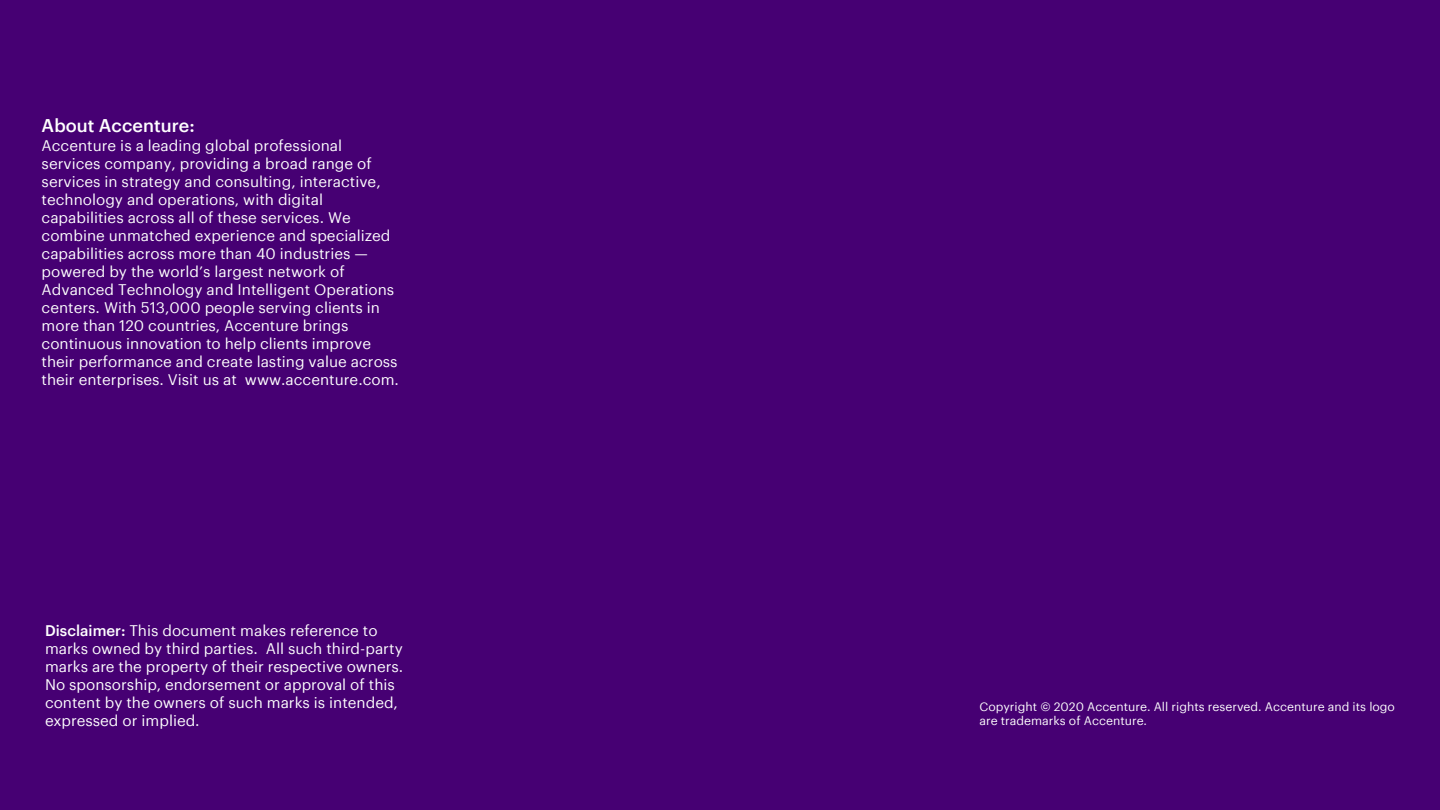
<style>
.page{position:relative;width:1440px;height:810px;background:#460073}
.page>*{position:absolute;margin:0;border:0;box-sizing:border-box;transform-origin:0 0}
.t1{font:500 18px "Graphik";color:#fff}
.t2{font:15px/18px "Graphik";color:#fff}
.t3{font:12px/14.4px "Graphik";color:#fff}
.s1{font-weight:500}
</style>
<div class="page">
<p class="t1" style="left:42px;top:112px;width:155px">About Accenture:</p>
<p class="t2" style="left:42px;top:137px;width:359px">Accenture is a leading global professional services company, providing a broad range of services in strategy and consulting, interactive, technology and operations, with digital capabilities across all of these services. We combine unmatched experience and specialized capabilities across more than 40 industries — powered by the world’s largest network of Advanced Technology and Intelligent Operations centers. With 513,000 people serving clients in more than 120 countries, Accenture brings continuous innovation to help clients improve their performance and create lasting value across their enterprises. Visit us at www.accenture.com.</p>
<p class="t2" style="left:45px;top:621px;width:360px"><span class="s1">Disclaimer:</span> This document makes reference to marks owned by third parties. All such third-party marks are the property of their respective owners.<br>No sponsorship, endorsement or approval of this content by the owners of such marks is intended, expressed or implied.</p>
<p class="t3" style="left:980px;top:700px;width:417px">Copyright © 2020 Accenture. All rights reserved. Accenture and its logo are trademarks of Accenture.</p>
</div>
